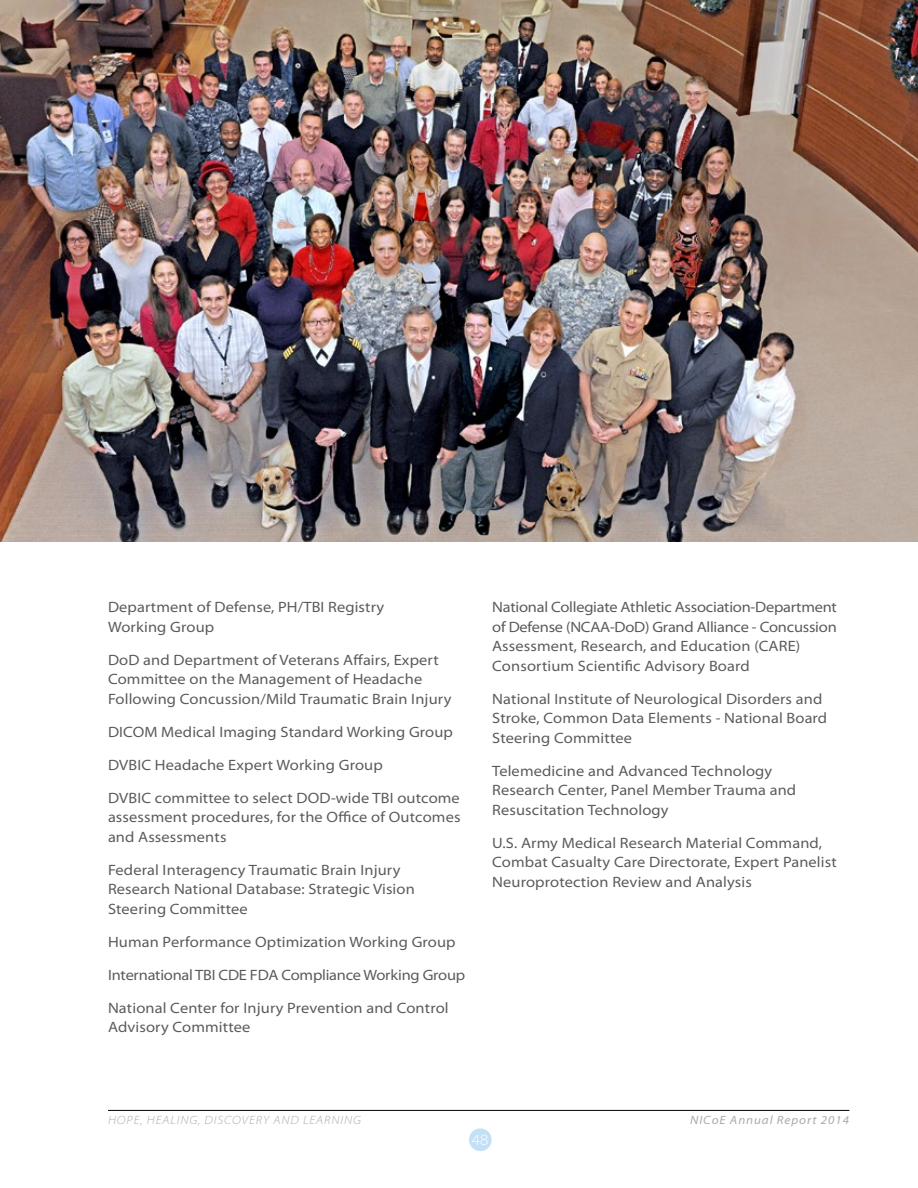
<style>
.page{position:relative;width:918px;height:1188px;background:#fff}
.page>*{position:absolute;margin:0;border:0;box-sizing:border-box;transform-origin:0 0}
.t1{font:300 semi-expanded 15.75px "Myriad Pro";color:#fff}
.t2{font:semi-expanded 15px/19.5px "Myriad Pro";letter-spacing:.01em;color:#58595b}
.t3{font:semi-expanded 15px/19.5px "Myriad Pro";letter-spacing:-.015em;color:#58595b}
.t4{font:italic 300 semi-expanded 12px "Myriad Pro";letter-spacing:.08em;color:#a7a9ac}
.t5{font:italic semi-expanded 12px "Myriad Pro";letter-spacing:.08em;color:#a7a9ac}
</style>
<div class="page">
<hr style="left:108px;top:1110px;width:741px;height:1px;background:#000">
<div style="left:469px;top:1128px;width:23px;height:23px;background:#c2e1f6;border-radius:50%"></div>
<img style="left:0;top:0;width:918px;height:541px">
<p class="t2" style="left:108px;top:598px;width:278px">Department of Defense, PH/TBI Registry<br>Working Group</p>
<p class="t2" style="left:108px;top:650px;width:345px">DoD and Department of Veterans Affairs, Expert<br>Committee on the Management of Headache<br>Following Concussion/Mild Traumatic Brain Injury</p>
<p class="t2" style="left:108px;top:722px;width:347px">DICOM Medical Imaging Standard Working Group</p>
<p class="t2" style="left:108px;top:755px;width:276px">DVBIC Headache Expert Working Group</p>
<p class="t2" style="left:108px;top:788px;width:354px;text-align:justify">DVBIC committee to select DOD-wide TBI outcome assessment procedures, for the Office of Outcomes and Assessments</p>
<p class="t2" style="left:108px;top:860px;width:308px">Federal Interagency Traumatic Brain Injury<br>Research National Database: Strategic Vision<br>Steering Committee</p>
<p class="t2" style="left:108px;top:932px;width:349px">Human Performance Optimization Working Group</p>
<p class="t3" style="left:108px;top:965px;width:359px">International TBI CDE FDA Compliance Working Group</p>
<p class="t2" style="left:108px;top:998px;width:342px">National Center for Injury Prevention and Control<br>Advisory Committee</p>
<p class="t3" style="left:492px;top:598px;width:346px">National Collegiate Athletic Association-Department of Defense (NCAA-DoD) Grand Alliance - Concussion Assessment, Research, and Education (CARE)<br>Consortium Scientific Advisory Board</p>
<p class="t2" style="left:492px;top:689px;width:337px">National Institute of Neurological Disorders and<br>Stroke, Common Data Elements - National Board<br>Steering Committee</p>
<p class="t2" style="left:492px;top:761px;width:306px">Telemedicine and Advanced Technology<br>Research Center, Panel Member Trauma and<br>Resuscitation Technology</p>
<p class="t2" style="left:492px;top:833px;width:346px">U.S. Army Medical Research Material Command,<br>Combat Casualty Care Directorate, Expert Panelist<br>Neuroprotection Review and Analysis</p>
<p class="t4" style="left:108px;top:1114px;width:254px">HOPE, HEALING, DISCOVERY AND LEARNING</p>
<p class="t5" style="left:690px;top:1114px;width:160px">NICoE Annual Report 2014</p>
<p class="t1" style="left:472px;top:1131px;width:18px">48</p>
</div>
